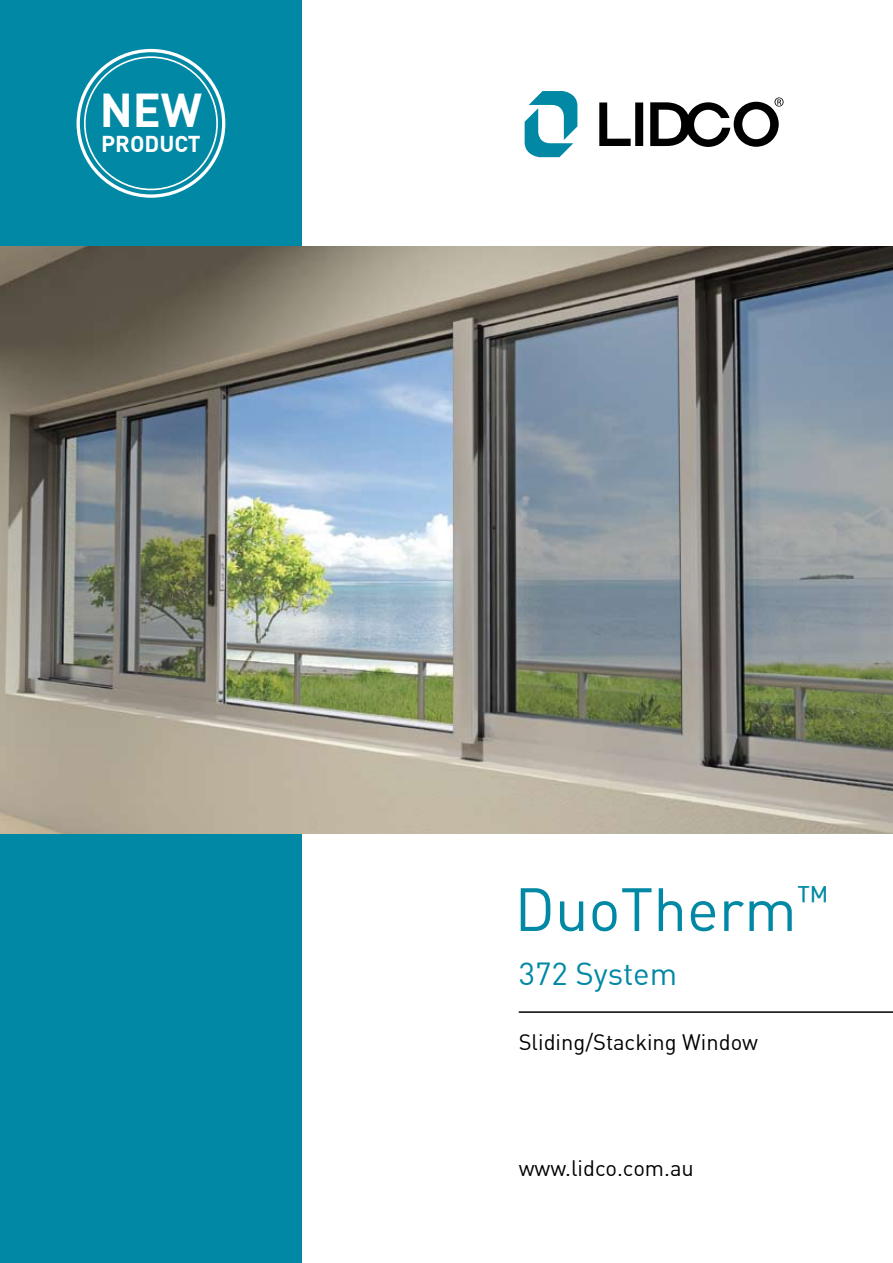
<style>
.page{position:relative;width:893px;height:1263px;background:#fff}
.page>*{position:absolute;margin:0;border:0;box-sizing:border-box;transform-origin:0 0}
.t1{font:60px "DIN";color:#0088a4}
.t2{font:700 46.5px "DIN";color:#fff}
.t3{font:31.2px "DIN";color:#0088a4}
.t4{font:700 22.5px "DIN";color:#fff}
.t5{font:21.9px "DIN";color:#000}
</style>
<div class="page">
<svg style="left:525px;top:91px;width:52px;height:66px"></svg>
<svg style="left:599px;top:97px;width:184px;height:50px"></svg>
<hr style="left:519px;top:1011px;width:374px;height:2px;background:#000">
<div style="left:0;top:0;width:302px;height:1263px;background:#0088a4"></div>
<img style="left:0;top:247px;width:893px;height:586px">
<svg style="left:78px;top:51px;width:146px;height:145px"></svg>
<div style="left:77px;top:49px;width:148px;height:149px;border:3px solid #fff;border-radius:50%"></div>
<div style="left:85px;top:57px;width:132px;height:132px;background:#0088a4;border-radius:50%"></div>
<h2 class="t2" style="left:100px;top:80px;width:104px">NEW</h2>
<p class="t4" style="left:101px;top:129px;width:101px">PRODUCT</p>
<h1 class="t1" style="left:514px;top:872px;width:315px">DuoTherm<sup>™</sup></h1>
<h3 class="t3" style="left:519px;top:954px;width:160px">372 System</h3>
<p class="t5" style="left:519px;top:1029px;width:241px">Sliding/Stacking Window</p>
<p class="t5" style="left:519px;top:1154px;width:177px">www.lidco.com.au</p>
</div>
